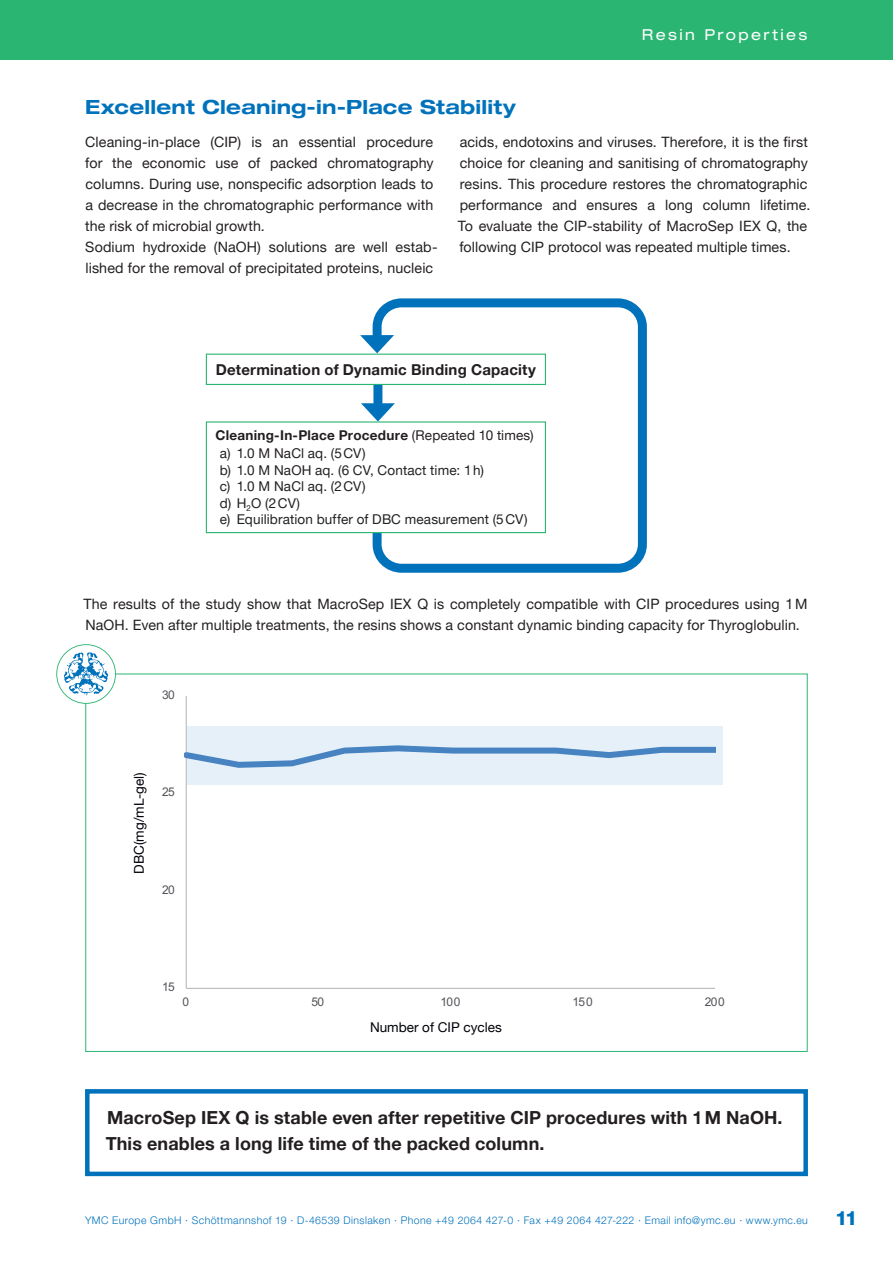
<style>
.page{position:relative;width:893px;height:1263px;background:#fff}
.page>*{position:absolute;margin:0;border:0;box-sizing:border-box;transform-origin:0 0}
.t1{font:700 expanded 19.5px "Helvetica Neue LT Pro";letter-spacing:.01em;color:#0072bc}
.t2{font:800 19.5px "Helvetica Neue LT Pro";color:#0072bc}
.t3{font:700 18px/25.5px "Helvetica Neue LT Pro";letter-spacing:.01em;color:#231f20}
.t4{font:700 15px "Helvetica Neue LT Pro";letter-spacing:.015em;color:#231f20}
.t5{font:expanded 15px "Helvetica Neue LT Pro";letter-spacing:.16em;color:#fff}
.t6{font:14.25px/21px "Helvetica Neue LT Pro";letter-spacing:.01em;color:#231f20}
.t7{font:13.5px/16.5px "Helvetica Neue LT Pro";letter-spacing:.01em;color:#231f20}
.t8{font:13.5px "Helvetica Neue";color:#000208}
.t9{font:12px "Arial";letter-spacing:-.055em;color:#525358}
.t10{font:300 10.5px "Helvetica Neue LT Pro";letter-spacing:.04em;color:#0072bc}
.s1{font-weight:700}
</style>
<div class="page">
<div style="left:85px;top:674px;width:723px;height:378px;background:#fff;border:1px solid #2bb572"></div>
<div style="left:0;top:0;width:893px;height:60px;background:#2bb572"></div>
<div style="left:85px;top:1089px;width:723px;height:87px;border:4px solid #0072bc"></div>
<div style="left:373px;top:298px;width:274px;height:275px;border:9px solid #0072bc;border-radius:24px"></div>
<svg style="left:360px;top:335px;width:34px;height:18px"></svg>
<div style="left:206px;top:354px;width:339px;height:30px;background:#fff"></div>
<div style="left:206px;top:354px;width:340px;height:31px;border:1px solid #2bb572"></div>
<div style="left:206px;top:422px;width:339px;height:111px;background:#fff"></div>
<div style="left:206px;top:421px;width:340px;height:112px;border:1px solid #2bb572"></div>
<div style="left:373px;top:385px;width:9px;height:25px;background:#0072bc"></div>
<svg style="left:361px;top:403px;width:34px;height:18px"></svg>
<svg style="left:56px;top:644px;width:60px;height:60px"></svg>
<div style="left:57px;top:645px;width:58px;height:58px;background:#fff;border-radius:50%"></div>
<svg style="left:64px;top:652px;width:45px;height:44px"></svg>
<hr style="left:186px;top:696px;width:1px;height:292px;background:#b8bbbe">
<hr style="left:186px;top:988px;width:529px;height:1px;background:#b8bbbe">
<div style="left:187px;top:726px;width:535px;height:58px;background:#1074bc;opacity:.1"></div>
<p class="t5" style="left:642px;top:26px;width:167px">Resin Properties</p>
<h1 class="t1" style="left:85px;top:94px;width:432px">Excellent Cleaning-in-Place Stability</h1>
<p class="t6" style="left:85px;top:131px;width:354px">Cleaning-in-place (CIP) is an essential procedure for the economic use of packed chromatography columns. During use, nonspecific adsorption leads to a decrease in the chromatographic performance with the risk of microbial growth.<br>Sodium hydroxide (NaOH) solutions are well estab&shy;lished for the removal of precipitated proteins, nucleic</p>
<p class="t6" style="left:458px;top:131px;width:354px">acids, endotoxins and viruses. Therefore, it is the first choice for cleaning and sanitising of chromatography resins. This procedure restores the chromatographic performance and ensures a long column lifetime.<br>To evaluate the CIP-stability of MacroSep IEX Q, the following CIP protocol was repeated multiple times.</p>
<p class="t4" style="left:216px;top:360px;width:322px">Determination of Dynamic Binding Capacity</p>
<p class="t7" style="left:220px;top:426px;width:315px;line-height:18.3px;text-indent:-4px"><span class="s1">Cleaning-In-Place Procedure</span> (Repeated 10 times) a) 1.0 M NaCl aq. (5CV)</p>
<p class="t7" style="left:220px;top:461px;width:309px">b) 1.0 M NaOH aq. (6 CV, Contact time: 1h)<br>c) 1.0 M NaCl aq. (2CV)<br>d) H<sub>2</sub>O (2CV)<br>e) Equilibration buffer of DBC measurement (5CV)</p>
<p class="t6" style="left:83px;top:593px;width:726px">The results of the study show that MacroSep IEX Q is completely compatible with CIP procedures using 1M<br>NaOH. Even after multiple treatments, the resins shows a constant dynamic binding capacity for Thyroglobulin.</p>
<p class="t9" style="left:162px;top:686px;width:14px">30</p>
<p class="t8" style="left:129px;top:873px;width:103px;rotate:-90deg">DBC(mg/mL-gel)</p>
<p class="t9" style="left:162px;top:784px;width:14px">25</p>
<p class="t9" style="left:162px;top:881px;width:14px">20</p>
<p class="t9" style="left:162px;top:979px;width:14px">15</p>
<p class="t9" style="left:183px;top:994px;width:8px">0</p>
<p class="t9" style="left:311px;top:994px;width:14px">50</p>
<p class="t9" style="left:440px;top:994px;width:22px">100</p>
<p class="t9" style="left:573px;top:994px;width:22px">150</p>
<p class="t9" style="left:705px;top:994px;width:22px">200</p>
<p class="t8" style="left:370px;top:1017px;width:133px">Number of CIP cycles</p>
<p class="t3" style="left:106px;top:1104px;width:678px">MacroSep IEX Q is stable even after repetitive CIP procedures with 1M NaOH.<br>This enables a long life time of the packed column.</p>
<p class="t10" style="left:85px;top:1213px;width:724px">YMC Europe GmbH · Schöttmannshof 19 · D-46539 Dinslaken · Phone +49 2064 427-0 · Fax +49 2064 427-222 · Email info@ymc.eu · www.ymc.eu</p>
<h1 class="t2" style="left:835px;top:1207px;width:24px">11</h1>
</div>
